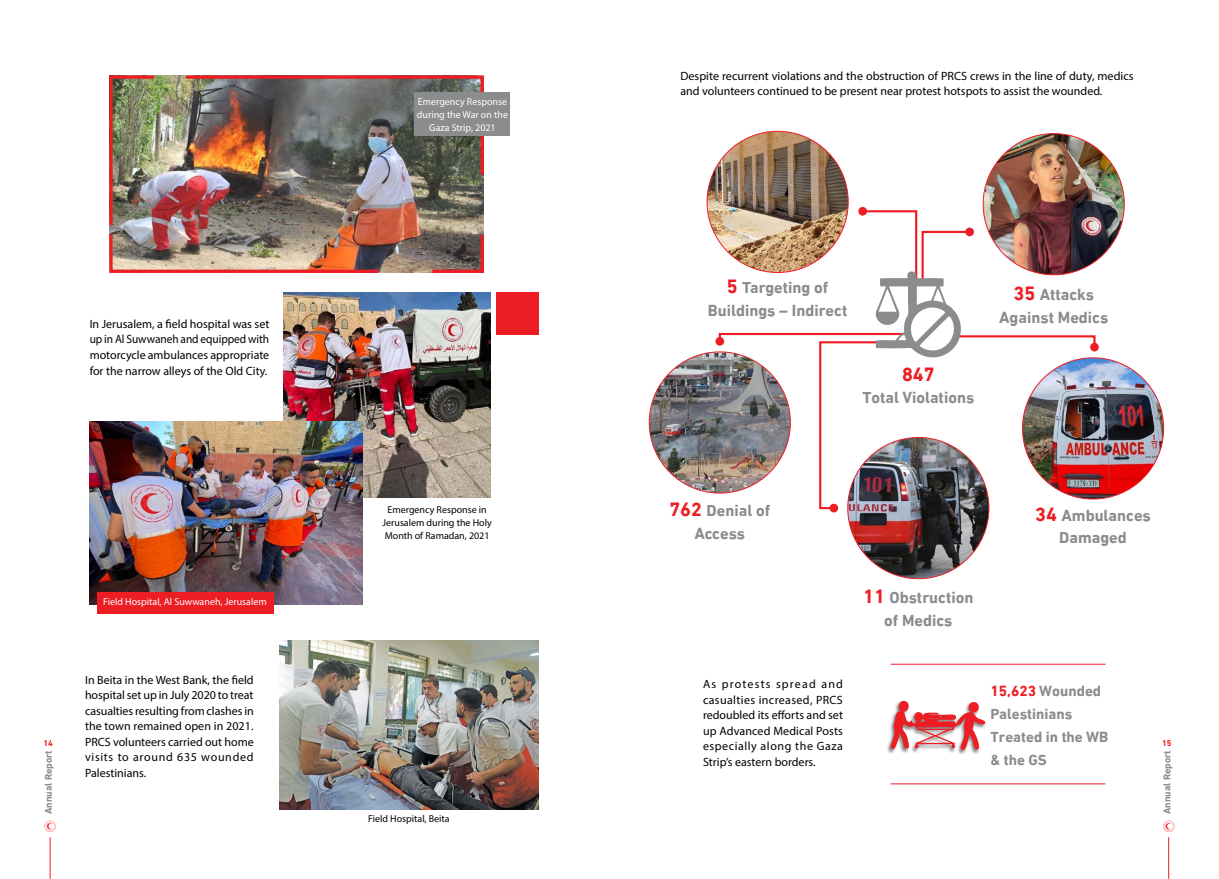
<style>
.page{position:relative;width:1219px;height:879px;background:#fff}
.page>*{position:absolute;margin:0;border:0;box-sizing:border-box;transform-origin:0 0}
.t1{font:700 19.6px "DIN Next LT Arabic";color:#ed1d24}
.t2{font:700 16.3px/22.6px "DIN Next LT Arabic";color:#8a8c8e;text-align:center}
.t3{font:700 15px/23px "DIN Next LT Arabic";color:#8a8c8e}
.t4{font:12px/15.5px "Myriad Pro";color:#000;text-align:justify}
.t5{font:10px/13px "Myriad Pro";color:#fff;text-align:center}
.t6{font:10px/13px "Myriad Pro";color:#000;text-align:center}
.t7{font:700 10px "DIN Next LT Arabic";color:#8a8c8e}
.t8{font:700 8.4px "DIN Next LT Arabic";color:#ed1d24}
.s1{font-size:19.6px;color:#ed1d24}
.s2{color:#ed1d24}
</style>
<div class="page">
<svg style="left:1163px;top:820px;width:11px;height:12px"></svg>
<svg style="left:44px;top:820px;width:12px;height:12px"></svg>
<hr style="left:1168px;top:837px;width:1px;height:41px;background:#ed1d24">
<hr style="left:50px;top:837px;width:1px;height:41px;background:#ed1d24">
<img style="left:109px;top:75px;width:375px;height:198px">
<div style="left:415px;top:92px;width:95px;height:44px;background:#8a8c8e"></div>
<img style="left:284px;top:292px;width:207px;height:206px">
<img style="left:90px;top:421px;width:273px;height:183px">
<div style="left:496px;top:292px;width:43px;height:42px;background:#ed1d24"></div>
<div style="left:97px;top:592px;width:177px;height:22px;background:#ed1d24"></div>
<img style="left:279px;top:641px;width:260px;height:168px">
<svg style="left:858px;top:207px;width:9px;height:9px"></svg>
<div style="left:829px;top:504px;width:9px;height:8px;background:#ed1d24;border-radius:50%"></div>
<svg style="left:715px;top:337px;width:9px;height:9px"></svg>
<svg style="left:718px;top:209px;width:379px;height:301px"></svg>
<img style="left:983px;top:134px;width:141px;height:141px;border-radius:71px">
<img style="left:1022px;top:358px;width:142px;height:141px;border-radius:71px">
<img style="left:848px;top:437px;width:141px;height:142px;border-radius:71px">
<img style="left:649px;top:352px;width:141px;height:141px;border-radius:71px">
<img style="left:707px;top:131px;width:141px;height:141px;border-radius:71px">
<div style="left:886px;top:700px;width:100px;height:55px;background:#000;opacity:.5"></div>
<svg style="left:891px;top:700px;width:94px;height:50px"></svg>
<hr style="left:891px;top:664px;width:214px;height:1px;background:#ed1d24">
<hr style="left:891px;top:783px;width:214px;height:1px;background:#ed1d24">
<p class="t4" style="left:90px;top:316px;width:181px">In Jerusalem, a field hospital was set up in Al Suwwaneh and equipped with motorcycle ambulances appropriate for the narrow alleys of the Old City.</p>
<p class="t5" style="left:103px;top:595px;width:165px">Field Hospital, Al Suwwaneh, Jerusalem</p>
<p class="t5" style="left:417px;top:94px;width:93px">Emergency Response during the War on the<br>Gaza Strip, 2021</p>
<p class="t6" style="left:383px;top:503px;width:111px">Emergency Response in<br>Jerusalem during the Holy<br>Month of Ramadan, 2021</p>
<p class="t4" style="left:680px;top:68px;width:455px">Despite recurrent violations and the obstruction of PRCS crews in the line of duty, medics and volunteers continued to be present near protest hotspots to assist the wounded.</p>
<h2 class="t2" style="left:708px;top:276px;width:141px"><span class="s1">5</span> Targeting of<br>Buildings – Indirect</h2>
<h1 class="t1" style="left:902px;top:363px;width:34px">847</h1>
<h2 class="t2" style="left:862px;top:386px;width:113px">Total Violations</h2>
<h2 class="t2" style="left:999px;top:283px;width:111px"><span class="s1">35</span> Attacks<br>Against Medics</h2>
<h2 class="t2" style="left:669px;top:499px;width:102px"><span class="s1">762</span> Denial of<br>Access</h2>
<h2 class="t2" style="left:863px;top:586px;width:112px"><span class="s1">11</span> Obstruction of Medics</h2>
<h2 class="t2" style="left:1035px;top:503px;width:117px"><span class="s1">34</span> Ambulances<br>Damaged</h2>
<p class="t4" style="left:85px;top:672px;width:170px">In Beita in the West Bank, the field hospital set up in July 2020 to treat casualties resulting from clashes in the town remained open in 2021.<br>PRCS volunteers carried out home visits to around 635 wounded Palestinians.</p>
<p class="t4" style="left:703px;top:676px;width:142px">As protests spread and casualties increased, PRCS redoubled its efforts and set up Advanced Medical Posts especially along the Gaza Strip’s eastern borders.</p>
<p class="t3" style="left:991px;top:679px;width:119px"><span class="s2">15,623</span> Wounded<br>Palestinians<br>Treated in the WB &amp; the GS</p>
<p class="t8" style="left:43px;top:738px;width:11px">14</p>
<p class="t8" style="left:1162px;top:738px;width:11px">15</p>
<p class="t7" style="left:43px;top:814px;width:65px;rotate:-90deg">Annual Report</p>
<p class="t7" style="left:1161px;top:814px;width:65px;rotate:-90deg">Annual Report</p>
<p class="t6" style="left:368px;top:811px;width:83px">Field Hospital, Beita</p>
</div>
